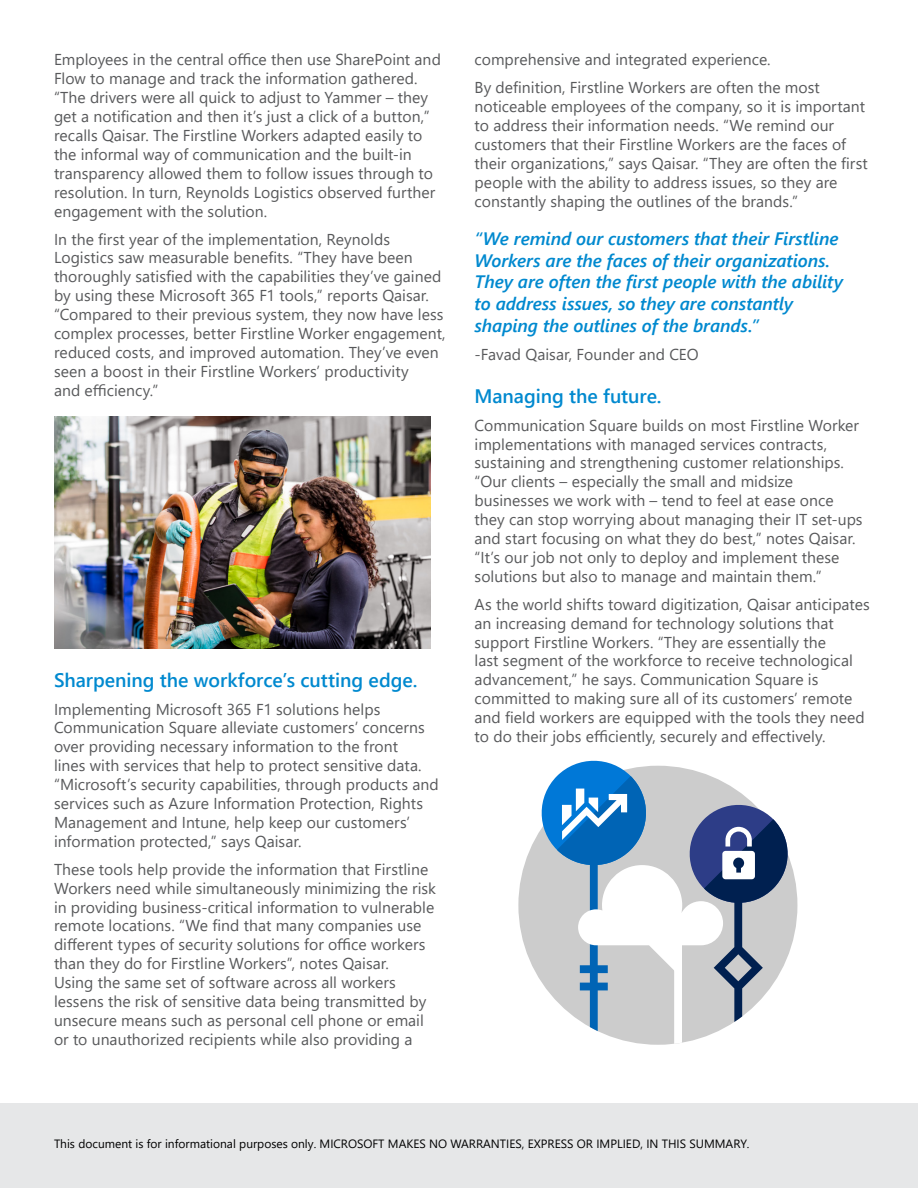
<style>
.page{position:relative;width:918px;height:1188px;background:#fff}
.page>*{position:absolute;margin:0;border:0;box-sizing:border-box;transform-origin:0 0}
.t1{font:600 19.5px "Segoe UI";letter-spacing:-.005em;color:#0089cf}
.t2{font:italic 600 18px/21.6px "Segoe UI";letter-spacing:-.005em;color:#0089cf}
.t3{font:15.75px/18.9px "Segoe UI";color:#58595b}
.t4{font:12px "Segoe UI";color:#000}
</style>
<div class="page">
<div style="left:0;top:1104px;width:918px;height:84px;background:#e6e7e8"></div>
<img style="left:54px;top:417px;width:376px;height:232px">
<div style="left:518px;top:766px;width:279px;height:279px;background:#ccc;border-radius:50%"></div>
<svg style="left:537px;top:761px;width:255px;height:283px"></svg>
<p class="t3" style="left:54px;top:49px;width:388px">Employees in the central office then use SharePoint and Flow to manage and track the information gathered. “The drivers were all quick to adjust to Yammer – they get a notification and then it’s just a click of a button,” recalls Qaisar. The Firstline Workers adapted easily to the informal way of communication and the built-in transparency allowed them to follow issues through to resolution. In turn, Reynolds Logistics observed further engagement with the solution.</p>
<p class="t3" style="left:54px;top:228px;width:393px">In the first year of the implementation, Reynolds Logistics saw measurable benefits. “They have been thoroughly satisfied with the capabilities they’ve gained by using these Microsoft 365 F1 tools,” reports Qaisar. “Compared to their previous system, they now have less complex processes, better Firstline Worker engagement, reduced costs, and improved automation. They’ve even seen a boost in their Firstline Workers’ productivity<br>and efficiency.”</p>
<p class="t1" style="left:54px;top:672px;width:365px">Sharpening the workforce’s cutting edge.</p>
<p class="t3" style="left:54px;top:701px;width:386px">Implementing Microsoft 365 F1 solutions helps Communication Square alleviate customers’ concerns over providing necessary information to the front<br>lines with services that help to protect sensitive data. “Microsoft’s security capabilities, through products and services such as Azure Information Protection, Rights Management and Intune, help keep our customers’ information protected,” says Qaisar.</p>
<p class="t3" style="left:54px;top:861px;width:384px">These tools help provide the information that Firstline Workers need while simultaneously minimizing the risk in providing business-critical information to vulnerable remote locations. “We find that many companies use different types of security solutions for office workers than they do for Firstline Workers”, notes Qaisar.<br>Using the same set of software across all workers lessens the risk of sensitive data being transmitted by unsecure means such as personal cell phone or email or to unauthorized recipients while also providing a</p>
<p class="t3" style="left:475px;top:47px;width:347px;line-height:27.9px">comprehensive and integrated experience.<br>By definition, Firstline Workers are often the most</p>
<p class="t3" style="left:475px;top:99px;width:395px">noticeable employees of the company, so it is important to address their information needs. “We remind our customers that their Firstline Workers are the faces of their organizations,” says Qaisar. “They are often the first people with the ability to address issues, so they are constantly shaping the outlines of the brands.”</p>
<p class="t2" style="left:475px;top:230px;width:370px">“We remind our customers that their Firstline Workers are the faces of their organizations.<br>They are often the first people with the ability to address issues, so they are constantly shaping the outlines of the brands.”</p>
<p class="t3" style="left:475px;top:346px;width:226px">-Favad Qaisar, Founder and CEO</p>
<p class="t1" style="left:475px;top:388px;width:189px">Managing the future.</p>
<p class="t3" style="left:475px;top:417px;width:390px">Communication Square builds on most Firstline Worker implementations with managed services contracts, sustaining and strengthening customer relationships. “Our clients – especially the small and midsize businesses we work with – tend to feel at ease once they can stop worrying about managing their IT set-ups and start focusing on what they do best,” notes Qaisar. “It’s our job not only to deploy and implement these solutions but also to manage and maintain them.”</p>
<p class="t3" style="left:475px;top:593px;width:397px">As the world shifts toward digitization, Qaisar anticipates an increasing demand for technology solutions that support Firstline Workers. “They are essentially the<br>last segment of the workforce to receive technological advancement,” he says. Communication Square is committed to making sure all of its customers’ remote and field workers are equipped with the tools they need to do their jobs efficiently, securely and effectively.</p>
<p class="t4" style="left:54px;top:1139px;width:697px">This document is for informational purposes only. MICROSOFT MAKES NO WARRANTIES, EXPRESS OR IMPLIED, IN THIS SUMMARY.</p>
</div>
